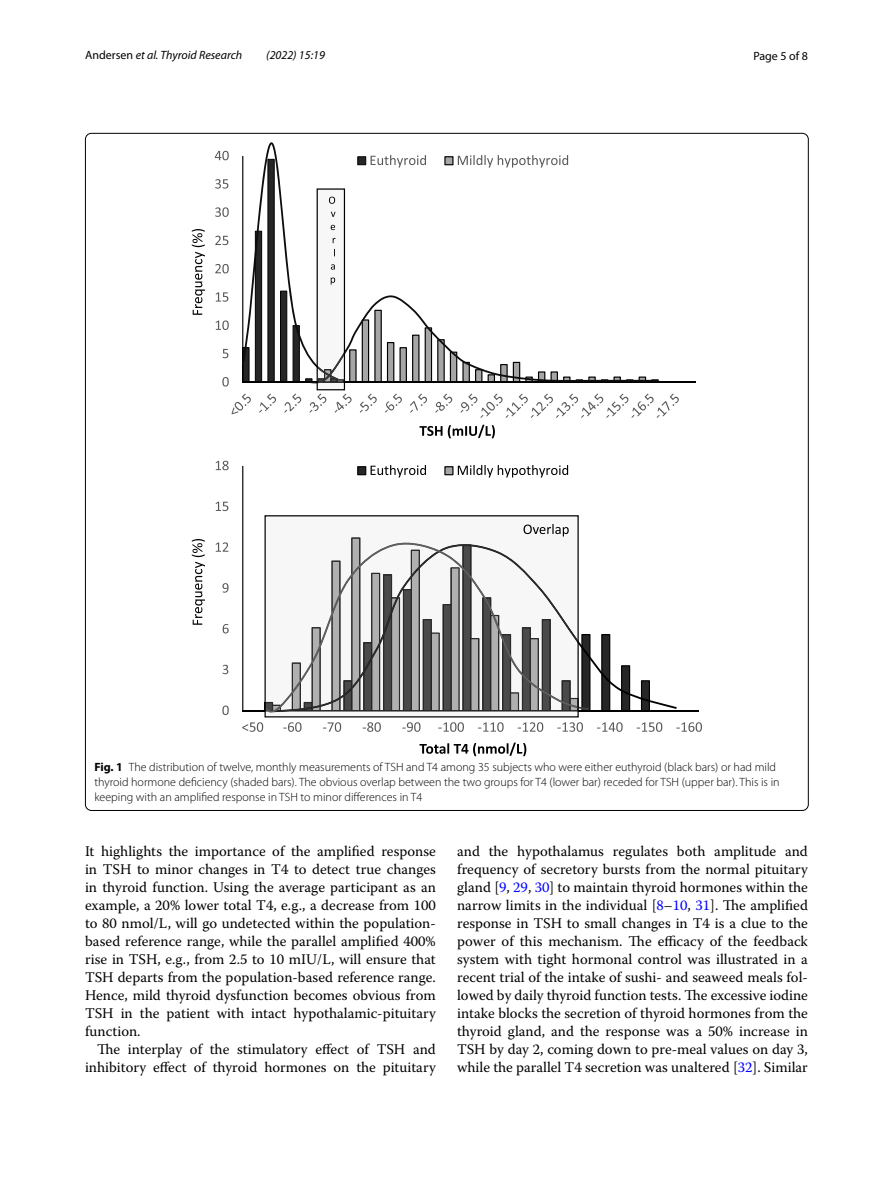
<style>
.page{position:relative;width:893px;height:1187px;background:#fff}
.page>*{position:absolute;margin:0;border:0;box-sizing:border-box;transform-origin:0 0}
.t1{font:14.7px/18px "Warnock Pro";color:#000;text-align:justify}
.t2{font:300 12px/15px "Myriad Pro";color:#000}
.t3{font:italic 12px "Myriad Pro";color:#000}
.t4{font:12px "Myriad Pro";color:#000}
.s1{font-style:normal}
.s2{font-weight:700}
.s3{color:#00f}
</style>
<div class="page">
<hr style="left:243px;top:381px;width:453px;height:2px;background:#000">
<svg style="left:419px;top:424px;width:76px;height:14px"></svg>
<svg style="left:192px;top:229px;width:13px;height:86px"></svg>
<hr style="left:242px;top:466px;width:1px;height:244px;background:#000">
<hr style="left:243px;top:710px;width:456px;height:1px;background:#000">
<svg style="left:222px;top:705px;width:7px;height:10px"></svg>
<svg style="left:223px;top:664px;width:5px;height:10px"></svg>
<svg style="left:223px;top:624px;width:6px;height:9px"></svg>
<svg style="left:222px;top:583px;width:7px;height:9px"></svg>
<svg style="left:216px;top:542px;width:12px;height:9px"></svg>
<svg style="left:216px;top:501px;width:12px;height:10px"></svg>
<svg style="left:216px;top:460px;width:13px;height:10px"></svg>
<svg style="left:242px;top:722px;width:21px;height:9px"></svg>
<svg style="left:283px;top:722px;width:18px;height:9px"></svg>
<svg style="left:323px;top:722px;width:18px;height:9px"></svg>
<svg style="left:363px;top:722px;width:18px;height:9px"></svg>
<svg style="left:402px;top:722px;width:19px;height:9px"></svg>
<svg style="left:438px;top:722px;width:26px;height:9px"></svg>
<svg style="left:478px;top:722px;width:26px;height:9px"></svg>
<svg style="left:518px;top:722px;width:25px;height:9px"></svg>
<svg style="left:557px;top:722px;width:26px;height:9px"></svg>
<svg style="left:597px;top:722px;width:26px;height:9px"></svg>
<svg style="left:637px;top:722px;width:25px;height:9px"></svg>
<svg style="left:676px;top:722px;width:26px;height:9px"></svg>
<div style="left:357px;top:466px;width:9px;height:9px;background:#262626;border:1px solid #000"></div>
<svg style="left:371px;top:465px;width:55px;height:12px"></svg>
<div style="left:444px;top:466px;width:9px;height:9px;background:#a6a6a6;border:1px solid #000"></div>
<svg style="left:458px;top:465px;width:110px;height:12px"></svg>
<svg style="left:419px;top:742px;width:107px;height:14px"></svg>
<svg style="left:192px;top:539px;width:13px;height:85px"></svg>
<svg style="left:589px;top:634px;width:88px;height:78px"></svg>
<svg style="left:579px;top:634px;width:10px;height:78px"></svg>
<svg style="left:215px;top:142px;width:464px;height:276px"></svg>
<svg style="left:264px;top:524px;width:315px;height:192px"></svg>
<p class="t3" style="left:85px;top:48px;width:159px"><span class="s1">Andersen</span> et al. Thyroid Research</p>
<p class="t3" style="left:266px;top:48px;width:60px">(2022) 15:19</p>
<p class="t4" style="left:753px;top:48px;width:56px">Page 5 of 8</p>
<p class="t2" style="left:94px;top:760px;width:687px"><span class="s2">Fig. 1</span> The distribution of twelve, monthly measurements of TSH and T4 among 35 subjects who were either euthyroid (black bars) or had mild thyroid hormone deficiency (shaded bars). The obvious overlap between the two groups for T4 (lower bar) receded for TSH (upper bar). This is in keeping with an amplified response in TSH to minor differences in T4</p>
<p class="t1" style="left:85px;top:841px;width:352px">It highlights the importance of the amplified response in TSH to minor changes in T4 to detect true changes in thyroid function. Using the average participant as an example, a 20% lower total T4, e.g., a decrease from 100 to 80 nmol/L, will go undetected within the population&shy;based reference range, while the parallel amplified 400% rise in TSH, e.g., from 2.5 to 10 mIU/L, will ensure that TSH departs from the population-based reference range.<br>Hence, mild thyroid dysfunction becomes obvious from TSH in the patient with intact hypothalamic-pituitary function.</p>
<p class="t1" style="left:85px;top:1039px;width:352px;text-align:right">The interplay of the stimulatory effect of TSH and inhibitory effect of thyroid hormones on the pituitary</p>
<p class="t1" style="left:457px;top:841px;width:352px">and the hypothalamus regulates both amplitude and frequency of secretory bursts from the normal pituitary gland [<span class="s3">9</span>, <span class="s3">29</span>, <span class="s3">30</span>] to maintain thyroid hormones within the narrow limits in the individual [<span class="s3">8</span>–<span class="s3">10</span>, <span class="s3">31</span>]. The amplified response in TSH to small changes in T4 is a clue to the power of this mechanism. The efficacy of the feedback system with tight hormonal control was illustrated in a recent trial of the intake of sushi- and seaweed meals fol&shy;lowed by daily thyroid function tests. The excessive iodine intake blocks the secretion of thyroid hormones from the thyroid gland, and the response was a 50% increase in TSH by day 2, coming down to pre-meal values on day 3, while the parallel T4 secretion was unaltered [<span class="s3">32</span>]. Similar</p>
</div>
